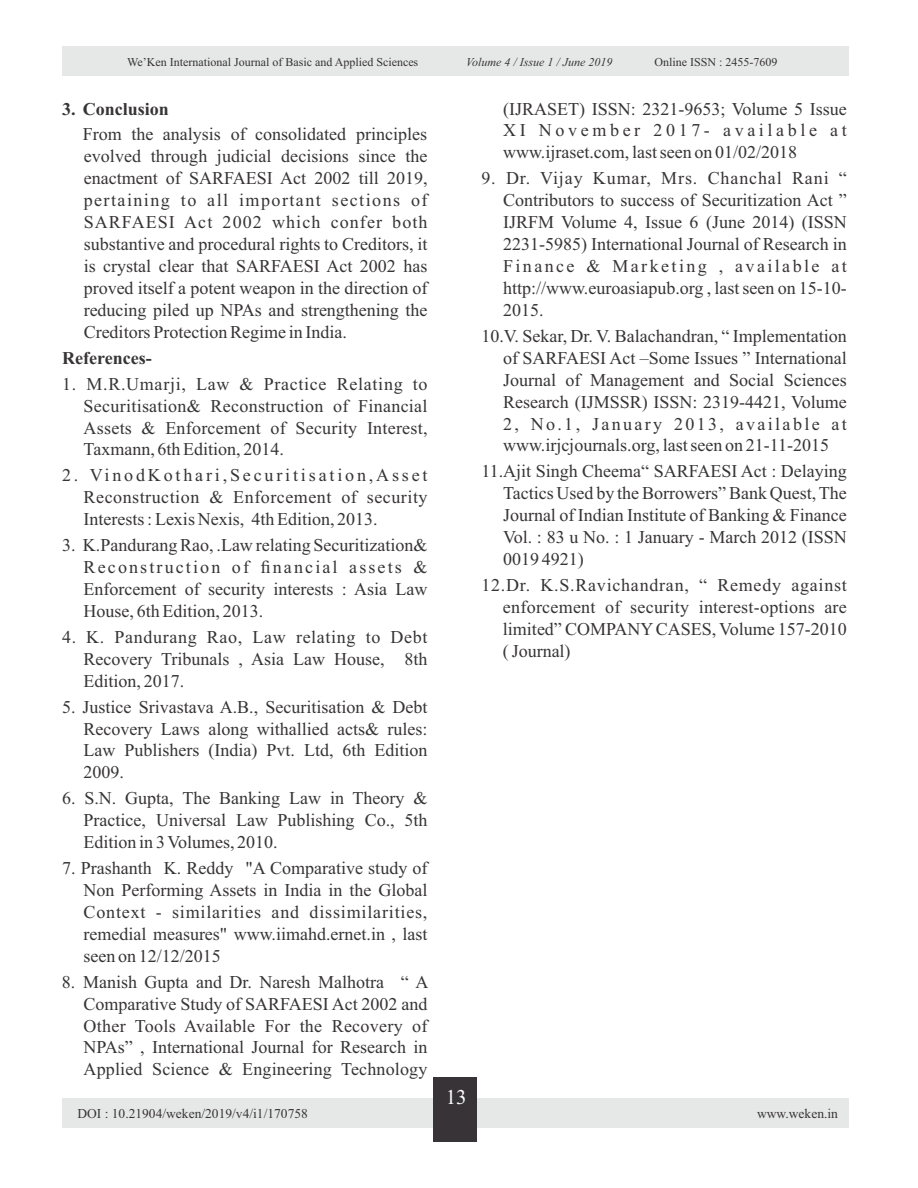
<style>
.page{position:relative;width:918px;height:1188px;background:#fff}
.page>*{position:absolute;margin:0;border:0;box-sizing:border-box;transform-origin:0 0}
.t1{font:21px "Times New Roman";color:#fff}
.t2{font:18px/21.9px "Times New Roman";color:#373435;text-align:justify}
.t3{font:700 18px "Times New Roman";color:#373435}
.t4{font:13.5px "Times New Roman";color:#383336}
.t5{font:12px "Times New Roman";color:#383336}
.t6{font:italic 12px "Times New Roman";color:#383336}
</style>
<div class="page">
<div style="left:62px;top:46px;width:786px;height:30px;background:#e6e8e8"></div>
<div style="left:62px;top:1099px;width:786px;height:29px;background:#e6e8e8"></div>
<div style="left:434px;top:1077px;width:43px;height:65px;background:#383336"></div>
<p class="t5" style="left:127px;top:57px;width:293px">We’Ken International Journal of Basic and Applied Sciences</p>
<p class="t6" style="left:466px;top:57px;width:148px">Volume 4 / Issue 1 / June 2019</p>
<p class="t5" style="left:655px;top:57px;width:124px">Online ISSN : 2455-7609</p>
<p class="t3" style="left:62px;top:102px;width:108px">3. Conclusion</p>
<p class="t2" style="left:83px;top:125px;width:346px">From the analysis of consolidated principles evolved through judicial decisions since the enactment of SARFAESI Act 2002 till 2019, pertaining to all important sections of SARFAESI Act 2002 which confer both substantive and procedural rights to Creditors, it is crystal clear that SARFAESI Act 2002 has proved itself a potent weapon in the direction of reducing piled up NPAs and strengthening the Creditors Protection Regime in India.</p>
<p class="t3" style="left:62px;top:352px;width:91px">References-</p>
<p class="t2" style="left:84px;top:374px;width:345px;text-indent:-22px">1. M.R.Umarji, Law &amp; Practice Relating to Securitisation&amp; Reconstruction of Financial Assets &amp; Enforcement of Security Interest, Taxmann, 6th Edition, 2014.</p>
<p class="t2" style="left:84px;top:466px;width:345px;text-indent:-22px">2. VinodKothari,Securitisation,Asset Reconstruction &amp; Enforcement of security Interests : Lexis Nexis, 4th Edition, 2013.</p>
<p class="t2" style="left:84px;top:536px;width:345px;text-indent:-22px">3. K.Pandurang Rao, .Law relating Securitization&amp; Reconstruction of financial assets &amp; Enforcement of security interests : Asia Law House, 6th Edition, 2013.</p>
<p class="t2" style="left:84px;top:628px;width:345px;text-indent:-22px">4. K. Pandurang Rao, Law relating to Debt Recovery Tribunals , Asia Law House, 8th Edition, 2017.</p>
<p class="t2" style="left:84px;top:697px;width:345px;text-indent:-22px">5. Justice Srivastava A.B., Securitisation &amp; Debt Recovery Laws along withallied acts&amp; rules:<br>Law Publishers (India) Pvt. Ltd, 6th Edition 2009.</p>
<p class="t2" style="left:84px;top:789px;width:345px;text-indent:-22px">6. S.N. Gupta, The Banking Law in Theory &amp; Practice, Universal Law Publishing Co., 5th Edition in 3 Volumes, 2010.</p>
<p class="t2" style="left:84px;top:859px;width:345px;text-indent:-22px">7. Prashanth K. Reddy "A Comparative study of Non Performing Assets in India in the Global Context - similarities and dissimilarities, remedial measures" www.iimahd.ernet.in , last seen on 12/12/2015</p>
<p class="t2" style="left:84px;top:972px;width:346px;text-indent:-22px">8. Manish Gupta and Dr. Naresh Malhotra “ A Comparative Study of SARFAESI Act 2002 and Other Tools Available For the Recovery of NPAs” , International Journal for Research in Applied Science &amp; Engineering Technology</p>
<p class="t4" style="left:77px;top:1109px;width:232px">DOI : 10.21904/weken/2019/v4/i1/170758</p>
<p class="t2" style="left:503px;top:99px;width:345px">(IJRASET) ISSN: 2321-9653; Volume 5 Issue XI November 2017- available at www.ijraset.com, last seen on 01/02/2018</p>
<p class="t2" style="left:503px;top:169px;width:345px;text-indent:-22px">9. Dr. Vijay Kumar, Mrs. Chanchal Rani “ Contributors to success of Securitization Act ” IJRFM Volume 4, Issue 6 (June 2014) (ISSN 2231-5985) International Journal of Research in Finance &amp; Marketing , available at http://www.euroasiapub.org , last seen on 15-10- 2015.</p>
<p class="t2" style="left:503px;top:327px;width:345px;text-indent:-22px">10.V. Sekar, Dr. V. Balachandran, “ Implementation of SARFAESI Act –Some Issues ” International Journal of Management and Social Sciences Research (IJMSSR) ISSN: 2319-4421, Volume 2, No.1, January 2013, available at www.irjcjournals.org, last seen on 21-11-2015</p>
<p class="t2" style="left:503px;top:462px;width:345px;text-indent:-22px">11.Ajit Singh Cheema“ SARFAESI Act : Delaying Tactics Used by the Borrowers” Bank Quest, The Journal of Indian Institute of Banking &amp; Finance Vol. : 83 u No. : 1 January - March 2012 (ISSN 0019 4921)</p>
<p class="t2" style="left:503px;top:576px;width:345px;text-indent:-22px">12.Dr. K.S.Ravichandran, “ Remedy against enforcement of security interest-options are limited” COMPANYCASES, Volume 157-2010 ( Journal)</p>
<p class="t1" style="left:446px;top:1090px;width:22px">13</p>
<p class="t4" style="left:757px;top:1109px;width:82px">www.weken.in</p>
</div>
